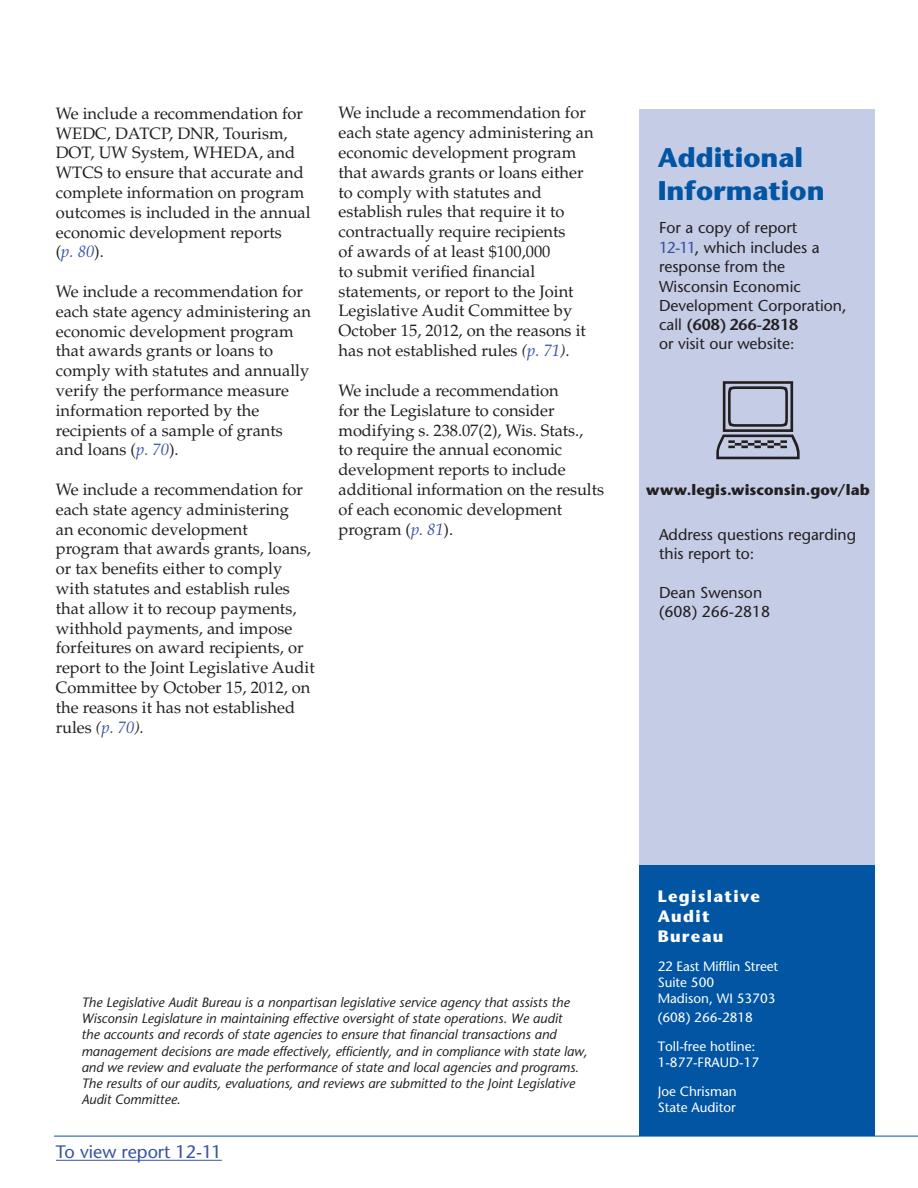
<style>
.page{position:relative;width:918px;height:1188px;background:#fff}
.page>*{position:absolute;margin:0;border:0;box-sizing:border-box;transform-origin:0 0}
.t1{font:700 27px/32.4px "Stone Sans Std";color:#0155a2}
.t2{font:500 18px "Stone Sans Std";color:#3853a3}
.t3{font:16.5px/19.8px "Palatino LT Std";color:#231f20}
.t4{font:700 16.5px/19.8px "Stone Sans Std";letter-spacing:.08em;color:#fff}
.t5{font:500 15.75px/19.4px "Stone Sans Std";color:#231f20}
.t6{font:700 15px "Stone Sans Std";letter-spacing:.005em;color:#231f20}
.t7{font:italic 500 13.5px/16.2px "Stone Sans Std";color:#231f20}
.t8{font:500 13.5px/15.8px "Stone Sans Std";color:#fff}
.s1{font-style:italic;color:#3853a3}
.s2{font-style:italic}
.s3{color:#3853a3}
.s4{font-weight:600}
.s5{font-size:15px}
</style>
<div class="page">
<div style="left:639px;top:110px;width:235px;height:769px;background:#c5cce6"></div>
<div style="left:639px;top:866px;width:235px;height:270px;background:#0155a2"></div>
<hr style="left:54px;top:1136px;width:864px;height:1px;background:#0155a2">
<hr style="left:56px;top:1160px;width:166px;height:1px;background:#3853a3">
<p class="t3" style="left:56px;top:105px;width:256px">We include a recommendation for<br>WEDC, DATCP, DNR, Tourism,<br>DOT, UW System, WHEDA, and<br>WTCS to ensure that accurate and complete information on program outcomes is included in the annual economic development reports<br>(<span class="s1">p. 80</span>).</p>
<p class="t3" style="left:56px;top:284px;width:257px">We include a recommendation for each state agency administering an economic development program that awards grants or loans to comply with statutes and annually verify the performance measure information reported by the recipients of a sample of grants and loans (<span class="s1">p. 70</span>).</p>
<p class="t3" style="left:56px;top:482px;width:260px">We include a recommendation for each state agency administering<br>an economic development program that awards grants, loans, or tax benefits either to comply with statutes and establish rules that allow it to recoup payments, withhold payments, and impose forfeitures on award recipients, or report to the Joint Legislative Audit<br>Committee by October 15, 2012, on the reasons it has not established rules <span class="s2">(</span><span class="s1">p. 70</span><span class="s2">).</span></p>
<p class="t3" style="left:339px;top:105px;width:257px">We include a recommendation for each state agency administering an economic development program that awards grants or loans either to comply with statutes and establish rules that require it to contractually require recipients<br>of awards of at least $100,000<br>to submit verified financial statements, or report to the Joint<br>Legislative Audit Committee by<br>October 15, 2012, on the reasons it has not established rules <span class="s2">(</span><span class="s1">p. 71</span><span class="s2">).</span></p>
<p class="t3" style="left:339px;top:383px;width:267px">We include a recommendation<br>for the Legislature to consider modifying s. 238.07(2), Wis. Stats.,<br>to require the annual economic development reports to include additional information on the results of each economic development program (<span class="s1">p. 81</span>).</p>
<h1 class="t1" style="left:658px;top:142px;width:168px">Additional<br>Information</h1>
<p class="t5" style="left:659px;top:219px;width:189px">For a copy of report<br><span class="s3">12-11</span>, which includes a response from the<br>Wisconsin Economic<br>Development Corporation, call <span class="s4">(608) 266-2818<br></span>or visit our website<span class="s5">:</span></p>
<p class="t6" style="left:646px;top:481px;width:225px">www.legis.wisconsin.gov/lab</p>
<p class="t5" style="left:659px;top:526px;width:199px">Address questions regarding this report to:</p>
<p class="t5" style="left:659px;top:584px;width:113px;line-height:18.9px">Dean Swenson (608) 266-2818</p>
<p class="t7" style="left:81px;top:995px;width:508px">The Legislative Audit Bureau is a nonpartisan legislative service agency that assists the Wisconsin Legislature in maintaining effective oversight of state operations. We audit<br>the accounts and records of state agencies to ensure that financial transactions and management decisions are made effectively, efficiently, and in compliance with state law, and we review and evaluate the performance of state and local agencies and programs.<br>The results of our audits, evaluations, and reviews are submitted to the Joint Legislative Audit Committee.</p>
<p class="t2" style="left:56px;top:1145px;width:167px">To view report 12-11</p>
<p class="t4" style="left:658px;top:887px;width:104px">Legislative<br>Audit<br>Bureau</p>
<p class="t8" style="left:658px;top:960px;width:122px">22 East Mifflin Street<br>Suite 500<br>Madison, WI 53703</p>
<p class="t8" style="left:658px;top:1003px;width:99px;line-height:29.2px">(608) 266-2818<br>Toll-free hotline:</p>
<p class="t8" style="left:658px;top:1048px;width:103px;line-height:29.2px">1-877-FRAUD-17<br>Joe Chrisman</p>
<p class="t8" style="left:658px;top:1101px;width:80px">State Auditor</p>
</div>
